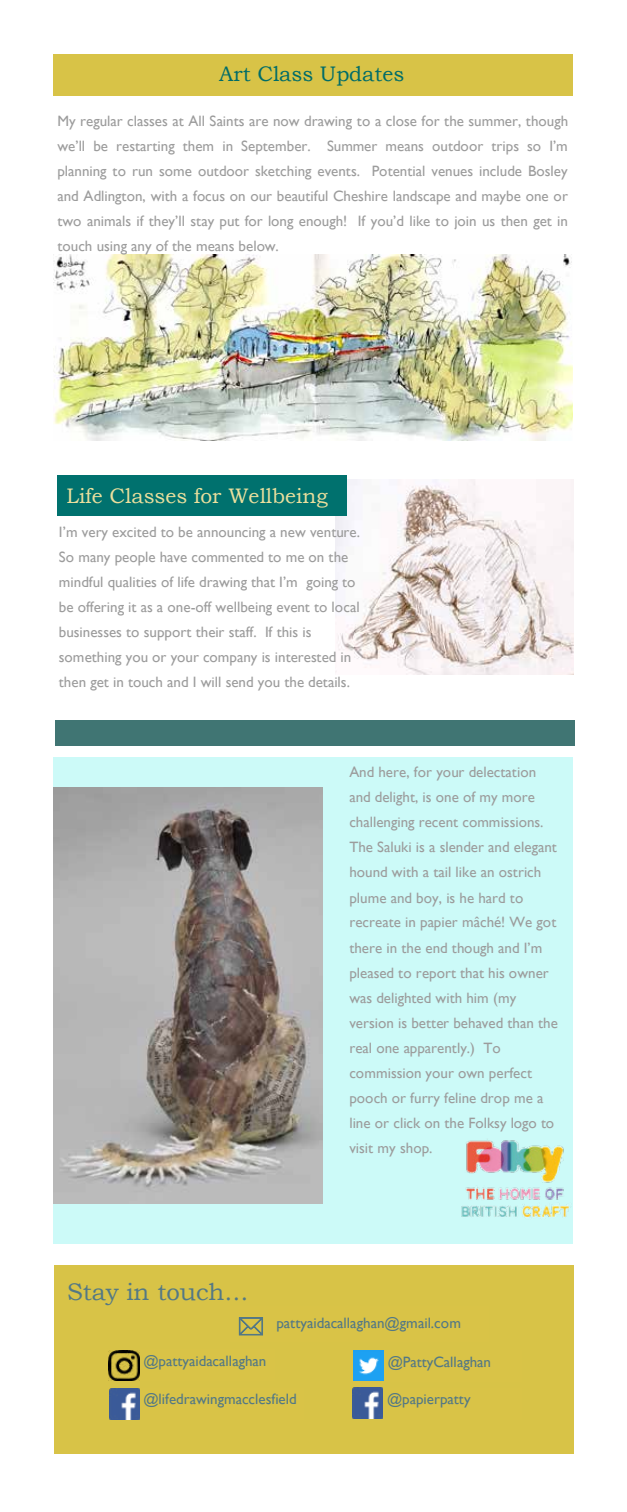
<style>
.page{position:relative;width:627px;height:1512px;background:#fff}
.page>*{position:absolute;margin:0;border:0;box-sizing:border-box;transform-origin:0 0}
.t1{font:24px "Bookman Old Style";color:#537885}
.t2{font:21px "Bookman Old Style";color:#ebdf9d}
.t3{font:21px "Bookman Old Style";color:#006c68}
.t4{font:15px/25px "Gill Sans";color:#9c9c9c}
.t5{font:15px "Gill Sans";color:#537885}
</style>
<div class="page">
<img style="left:335px;top:479px;width:238px;height:196px">
<div style="left:57px;top:475px;width:290px;height:41px;background:#00716e"></div>
<div style="left:53px;top:54px;width:519px;height:42px;background:#d8c347"></div>
<div style="left:54px;top:1265px;width:519px;height:188px;background:#d8c347"></div>
<img style="left:109px;top:1351px;width:30px;height:30px">
<img style="left:352px;top:1388px;width:31px;height:30px">
<img style="left:109px;top:1389px;width:30px;height:30px">
<img style="left:353px;top:1351px;width:30px;height:30px">
<img style="left:53px;top:254px;width:519px;height:186px">
<div style="left:53px;top:757px;width:519px;height:486px;background:#ccfaf8"></div>
<img style="left:447px;top:1110px;width:126px;height:134px">
<img style="left:54px;top:787px;width:268px;height:417px">
<div style="left:55px;top:720px;width:519px;height:25px;background:#407573"></div>
<svg style="left:238px;top:1317px;width:25px;height:19px"></svg>
<h2 class="t3" style="left:219px;top:66px;width:187px">Art Class Updates</h2>
<p class="t4" style="left:57px;top:109px;width:512px;text-align:justify">My regular classes at All Saints are now drawing to a close for the summer, though we’ll be restarting them in September. Summer means outdoor trips so I’m planning to run some outdoor sketching events. Potential venues include Bosley and Adlington, with a focus on our beautiful Cheshire landscape and maybe one or two animals if they’ll stay put for long enough! If you’d like to join us then get in touch using any of the means below.</p>
<h2 class="t2" style="left:66px;top:488px;width:263px">Life Classes for Wellbeing</h2>
<p class="t4" style="left:59px;top:520px;width:302px">I’m very excited to be announcing a new venture.<br>So many people have commented to me on the mindful qualities of life drawing that I’m going to be offering it as a one-off wellbeing event to local businesses to support their staff. If this is something you or your company is interested in then get in touch and I will send you the details.</p>
<p class="t4" style="left:349px;top:761px;width:210px">And here, for your delectation and delight, is one of my more challenging recent commissions.<br>The Saluki is a slender and elegant hound with a tail like an ostrich plume and boy, is he hard to recreate in papier mâché! We got there in the end though and I’m pleased to report that his owner was delighted with him (my version is better behaved than the real one apparently.) To commission your own perfect pooch or furry feline drop me a line or click on the Folksy logo to visit my shop.</p>
<h1 class="t1" style="left:67px;top:1282px;width:183px">Stay in touch…</h1>
<p class="t5" style="left:276px;top:1317px;width:186px">pattyaidacallaghan@gmail.com</p>
<p class="t5" style="left:143px;top:1355px;width:124px">@pattyaidacallaghan</p>
<p class="t5" style="left:143px;top:1393px;width:155px">@lifedrawingmacclesfield</p>
<p class="t5" style="left:387px;top:1393px;width:85px">@papierpatty</p>
<p class="t5" style="left:387px;top:1355px;width:105px">@PattyCallaghan</p>
</div>
